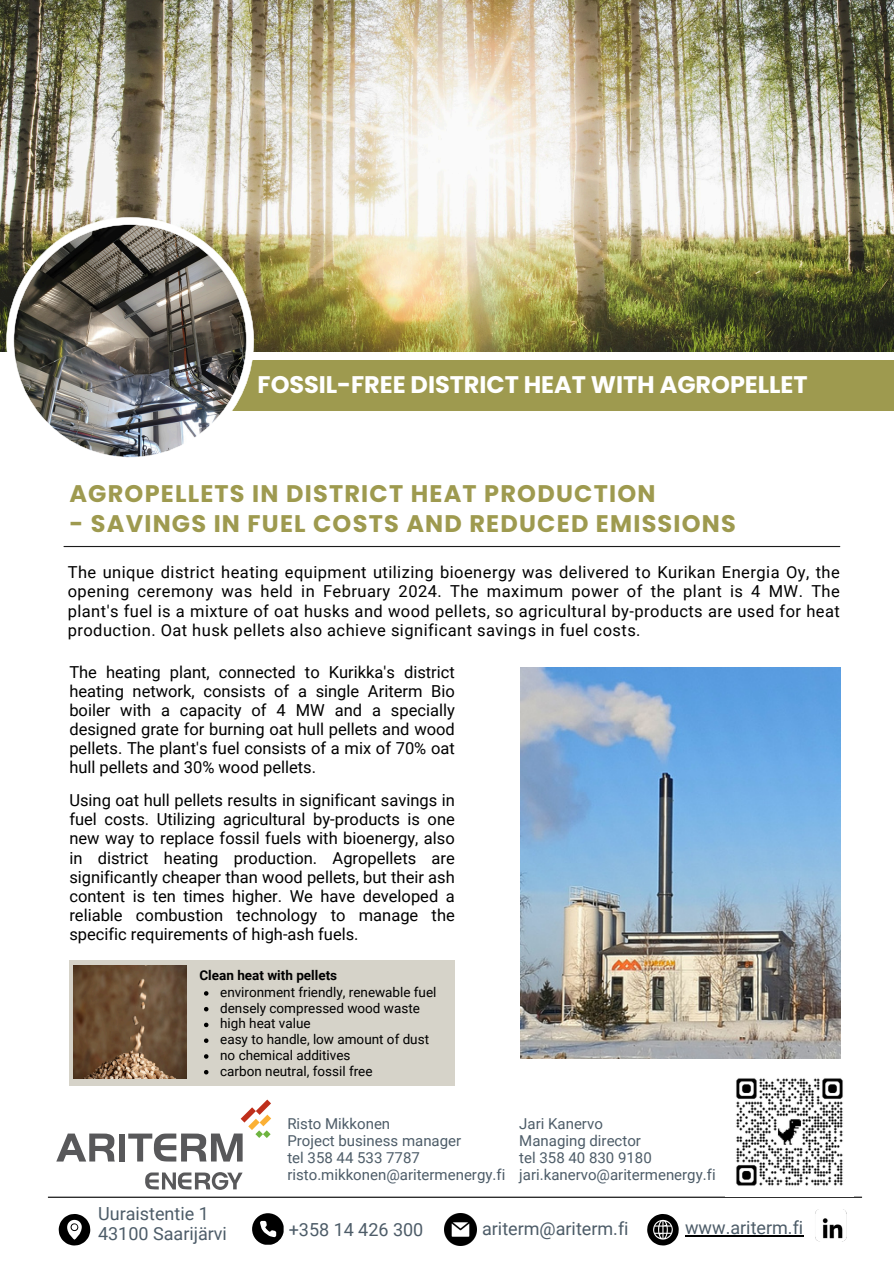
<style>
.page{position:relative;width:894px;height:1264px;background:#fff}
.page>*{position:absolute;margin:0;border:0;box-sizing:border-box;transform-origin:0 0}
.t1{font:700 24px "Poppins";letter-spacing:.05em;color:#9e9a4f}
.t2{font:700 24px "Poppins";letter-spacing:-.005em;color:#fff}
.t3{font:18px/20.2px "Roboto";color:#4d5c68}
.t4{font:16.5px/19px "Roboto";color:#000;text-align:justify}
.t5{font:15px/16.8px "Roboto";color:#4d5c68}
.t6{font:13.5px "Roboto";color:#000}
.t7{font:700 13.5px "Roboto";color:#000}
</style>
<div class="page">
<img style="left:520px;top:667px;width:320px;height:391px">
<img style="left:0;top:0;width:893px;height:351px">
<div style="left:217px;top:360px;width:676px;height:51px;background:#9e9a4f"></div>
<img style="left:6px;top:217px;width:248px;height:241px">
<hr style="left:64px;top:546px;width:775px;height:1px;background:#1b1b1b">
<img style="left:47px;top:1189px;width:816px;height:57px">
<div style="left:69px;top:960px;width:385px;height:126px;background:#d6d3c9"></div>
<img style="left:73px;top:965px;width:114px;height:113px">
<svg style="left:204px;top:991px;width:4px;height:4px"></svg>
<svg style="left:204px;top:1007px;width:4px;height:4px"></svg>
<svg style="left:204px;top:1022px;width:4px;height:5px"></svg>
<svg style="left:204px;top:1038px;width:4px;height:4px"></svg>
<svg style="left:204px;top:1054px;width:4px;height:4px"></svg>
<svg style="left:204px;top:1070px;width:4px;height:4px"></svg>
<svg style="left:59px;top:1213px;width:31px;height:32px"></svg>
<svg style="left:647px;top:1213px;width:31px;height:32px"></svg>
<hr style="left:685px;top:1235px;width:118px;height:1px;background:#000">
<img style="left:725px;top:1078px;width:128px;height:117px">
<svg style="left:259px;top:1114px;width:12px;height:12px"></svg>
<svg style="left:248px;top:1118px;width:11px;height:12px"></svg>
<svg style="left:255px;top:1130px;width:8px;height:7px"></svg>
<svg style="left:263px;top:1130px;width:7px;height:7px"></svg>
<svg style="left:240px;top:1099px;width:31px;height:23px"></svg>
<svg style="left:56px;top:1133px;width:59px;height:28px"></svg>
<svg style="left:128px;top:1133px;width:114px;height:28px"></svg>
<div style="left:119px;top:1133px;width:6px;height:28px;background:#58585a"></div>
<svg style="left:145px;top:1172px;width:97px;height:17px"></svg>
<svg style="left:252px;top:1213px;width:31px;height:31px"></svg>
<img style="left:445px;top:1213px;width:31px;height:32px">
<h4 class="t2" style="left:257px;top:368px;width:551px">FOSSIL-FREE DISTRICT HEAT WITH AGROPELLET</h4>
<h3 class="t1" style="left:69px;top:476px;width:587px">AGROPELLETS IN DISTRICT HEAT PRODUCTION</h3>
<h3 class="t1" style="left:69px;top:507px;width:668px">- SAVINGS IN FUEL COSTS AND REDUCED EMISSIONS</h3>
<p class="t4" style="left:68px;top:563px;width:773px">The unique district heating equipment utilizing bioenergy was delivered to Kurikan Energia Oy, the opening ceremony was held in February 2024. The maximum power of the plant is 4 MW. The plant's fuel is a mixture of oat husks and wood pellets, so agricultural by-products are used for heat production. Oat husk pellets also achieve significant savings in fuel costs.</p>
<h3 class="t4" style="left:69px;top:663px;width:387px">The heating plant, connected to Kurikka's district heating network, consists of a single Ariterm Bio boiler with a capacity of 4 MW and a specially designed grate for burning oat hull pellets and wood pellets. The plant's fuel consists of a mix of 70% oat hull pellets and 30% wood pellets.</h3>
<p class="t4" style="left:69px;top:791px;width:387px">Using oat hull pellets results in significant savings in fuel costs. Utilizing agricultural by-products is one new way to replace fossil fuels with bioenergy, also in district heating production. Agropellets are significantly cheaper than wood pellets, but their ash content is ten times higher. We have developed a reliable combustion technology to manage the specific requirements of high-ash fuels.</p>
<p class="t7" style="left:199px;top:967px;width:139px">Clean heat with pellets</p>
<p class="t6" style="left:220px;top:984px;width:218px">environment friendly, renewable fuel</p>
<p class="t6" style="left:220px;top:1000px;width:201px">densely compressed wood waste</p>
<p class="t6" style="left:220px;top:1015px;width:92px">high heat value</p>
<p class="t6" style="left:220px;top:1031px;width:210px">easy to handle, low amount of dust</p>
<p class="t6" style="left:220px;top:1047px;width:132px">no chemical additives</p>
<p class="t6" style="left:220px;top:1063px;width:154px">carbon neutral, fossil free</p>
<p class="t3" style="left:98px;top:1203px;width:130px">Uuraistentie 1<br>43100 Saarijärvi</p>
<h3 class="t5" style="left:287px;top:1115px;width:219px">Risto Mikkonen<br>Project business manager<br>tel 358 44 533 7787 risto.mikkonen@aritermenergy.fi</h3>
<h3 class="t5" style="left:519px;top:1115px;width:198px">Jari Kanervo<br>Managing director<br>tel 358 40 830 9180 jari.kanervo@aritermenergy.fi</h3>
<h5 class="t3" style="left:288px;top:1219px;width:136px">+358 14 426 300</h5>
<h3 class="t3" style="left:482px;top:1218px;width:148px">ariterm@ariterm.fi</h3>
<p class="t3" style="left:685px;top:1218px;width:120px">www.ariterm.fi</p>
</div>
